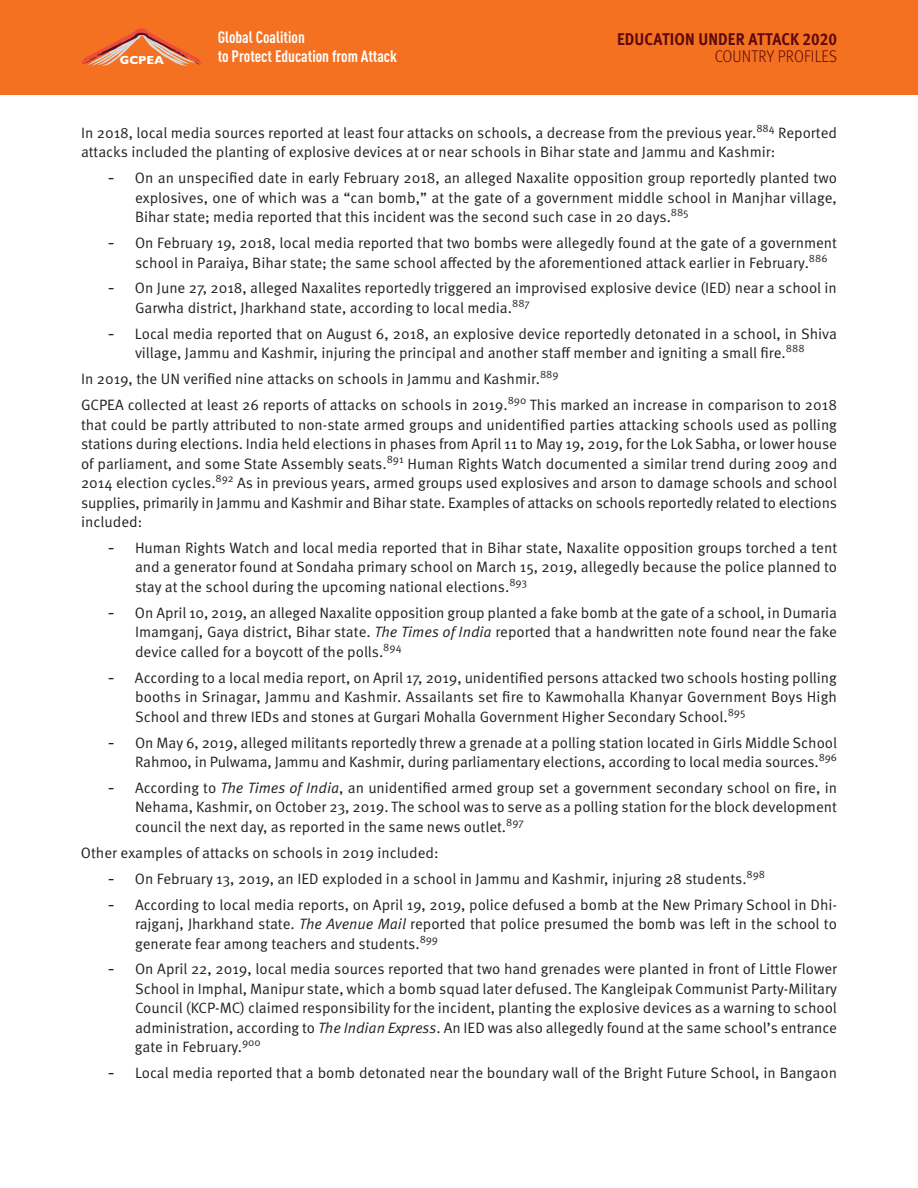
<style>
.page{position:relative;width:918px;height:1188px;background:#fff}
.page>*{position:absolute;margin:0;border:0;box-sizing:border-box;transform-origin:0 0}
.t1{font:700 16.95px "Meta Pro";letter-spacing:.01em;color:#5c090a;scale:.9 1}
.t2{font:300 16.95px "Meta Pro";letter-spacing:.01em;color:#5c090a;scale:.9 1}
.t3{font:16.5px "Georgia";color:#231f20}
.t4{font:700 16.35px/19.4px "DIN Cond";color:#fff}
.t5{font:15px/19.5px "Meta Pro Norm";color:#231f20;text-align:justify}
.t6{font:700 11.85px "Gill Sans";color:#fff}
.s1{font-family:"Georgia";font-size:16.5px}
.s2{font-family:"Meta Pro Norm Ita"}
</style>
<div class="page">
<div style="left:0;top:0;width:918px;height:95px;background:#f37121"></div>
<svg style="left:81px;top:28px;width:121px;height:38px"></svg>
<p class="t4" style="left:218px;top:29px;width:181px">Global Coalition<br>to Protect Education from Attack</p>
<p class="t1" style="left:617px;top:29px;width:246px">EDUCATION UNDER ATTACK 2020</p>
<p class="t6" style="left:120px;top:56px;width:46px">GCPEA</p>
<p class="t2" style="left:715px;top:47px;width:137px">COUNTRY PROFILES</p>
<p class="t5" style="left:81px;top:124px;width:758px">In 2018, local media sources reported at least four attacks on schools, a decrease from the previous year.<sup>884</sup> Reported attacks included the planting of explosive devices at or near schools in Bihar state and Jammu and Kashmir:</p>
<p class="t5" style="left:135px;top:169px;width:704px;text-indent:-27px"><span class="s1">-</span> On an unspecified date in early February 2018, an alleged Naxalite opposition group reportedly planted two explosives, one of which was a “can bomb,” at the gate of a government middle school in Manjhar village, Bihar state; media reported that this incident was the second such case in 20 days.<sup>885</sup></p>
<p class="t5" style="left:135px;top:234px;width:704px;text-indent:-27px"><span class="s1">-</span> On February 19, 2018, local media reported that two bombs were allegedly found at the gate of a government school in Paraiya, Bihar state; the same school affected by the aforementioned attack earlier in February.<sup>886</sup></p>
<p class="t5" style="left:135px;top:280px;width:703px;text-indent:-27px"><span class="s1">-</span> On June 27, 2018, alleged Naxalites reportedly triggered an improvised explosive device (IED) near a school in<br>Garwha district, Jharkhand state, according to local media.<sup>887</sup></p>
<p class="t5" style="left:108px;top:325px;width:731px;text-align:center"><span class="s1">-</span> Local media reported that on August 6, 2018, an explosive device reportedly detonated in a school, in Shiva village, Jammu and Kashmir, injuring the principal and another staff member and igniting a small fire.<sup>888</sup></p>
<p class="t5" style="left:81px;top:367px;width:758px;line-height:25.8px">In 2019, the UN verified nine attacks on schools in Jammu and Kashmir.<sup>889<br></sup>GCPEA collected at least 26 reports of attacks on schools in 2019.<sup>890</sup> This marked an increase in comparison to 2018</p>
<p class="t5" style="left:81px;top:416px;width:758px">that could be partly attributed to non-state armed groups and unidentified parties attacking schools used as polling stations during elections. India held elections in phases from April 11 to May 19, 2019, for the Lok Sabha, or lower house of parliament, and some State Assembly seats.<sup>891</sup> Human Rights Watch documented a similar trend during 2009 and 2014 election cycles.<sup>892</sup> As in previous years, armed groups used explosives and arson to damage schools and school supplies, primarily in Jammu and Kashmir and Bihar state. Examples of attacks on schools reportedly related to elections included:</p>
<p class="t5" style="left:135px;top:539px;width:704px;text-indent:-27px"><span class="s1">-</span> Human Rights Watch and local media reported that in Bihar state, Naxalite opposition groups torched a tent and a generator found at Sondaha primary school on March 15, 2019, allegedly because the police planned to stay at the school during the upcoming national elections.<sup>893</sup></p>
<p class="t5" style="left:135px;top:604px;width:704px;text-indent:-27px"><span class="s1">-</span> On April 10, 2019, an alleged Naxalite opposition group planted a fake bomb at the gate of a school, in Dumaria Imamganj, Gaya district, Bihar state. <span class="s2">The Times of India</span> reported that a handwritten note found near the fake device called for a boycott of the polls.<sup>894</sup></p>
<p class="t5" style="left:135px;top:669px;width:704px;text-indent:-27px"><span class="s1">-</span> According to a local media report, on April 17, 2019, unidentified persons attacked two schools hosting polling booths in Srinagar, Jammu and Kashmir. Assailants set fire to Kawmohalla Khanyar Government Boys High School and threw IEDs and stones at Gurgari Mohalla Government Higher Secondary School.<sup>895</sup></p>
<p class="t5" style="left:108px;top:734px;width:731px;text-align:right"><span class="s1">-</span> On May 6, 2019, alleged militants reportedly threw a grenade at a polling station located in Girls Middle School<br>Rahmoo, in Pulwama, Jammu and Kashmir, during parliamentary elections, according to local media sources.<sup>896</sup></p>
<p class="t5" style="left:135px;top:779px;width:704px;text-indent:-27px"><span class="s1">-</span> According to <span class="s2">The Times of India</span>, an unidentified armed group set a government secondary school on fire, in Nehama, Kashmir, on October 23, 2019. The school was to serve as a polling station for the block development council the next day, as reported in the same news outlet.<sup>897</sup></p>
<p class="t5" style="left:135px;top:841px;width:632px;line-height:25.8px;text-indent:-54px">Other examples of attacks on schools in 2019 included:<br>On February 13, 2019, an IED exploded in a school in Jammu and Kashmir, injuring 28 students.<sup>898</sup></p>
<p class="t3" style="left:108px;top:868px;width:8px">-</p>
<p class="t5" style="left:135px;top:896px;width:704px;text-indent:-27px"><span class="s1">-</span> According to local media reports, on April 19, 2019, police defused a bomb at the New Primary School in Dhi&shy;rajganj, Jharkhand state. <span class="s2">The Avenue Mail</span> reported that police presumed the bomb was left in the school to generate fear among teachers and students.<sup>899</sup></p>
<p class="t5" style="left:135px;top:961px;width:704px;text-indent:-27px"><span class="s1">-</span> On April 22, 2019, local media sources reported that two hand grenades were planted in front of Little Flower School in Imphal, Manipur state, which a bomb squad later defused. The Kangleipak Communist Party-Military Council (KCP-MC) claimed responsibility for the incident, planting the explosive devices as a warning to school administration, according to <span class="s2">The Indian Express</span>. An IED was also allegedly found at the same school’s entrance gate in February.<sup>900</sup></p>
<p class="t5" style="left:108px;top:1064px;width:731px"><span class="s1">-</span> Local media reported that a bomb detonated near the boundary wall of the Bright Future School, in Bangaon</p>
</div>
